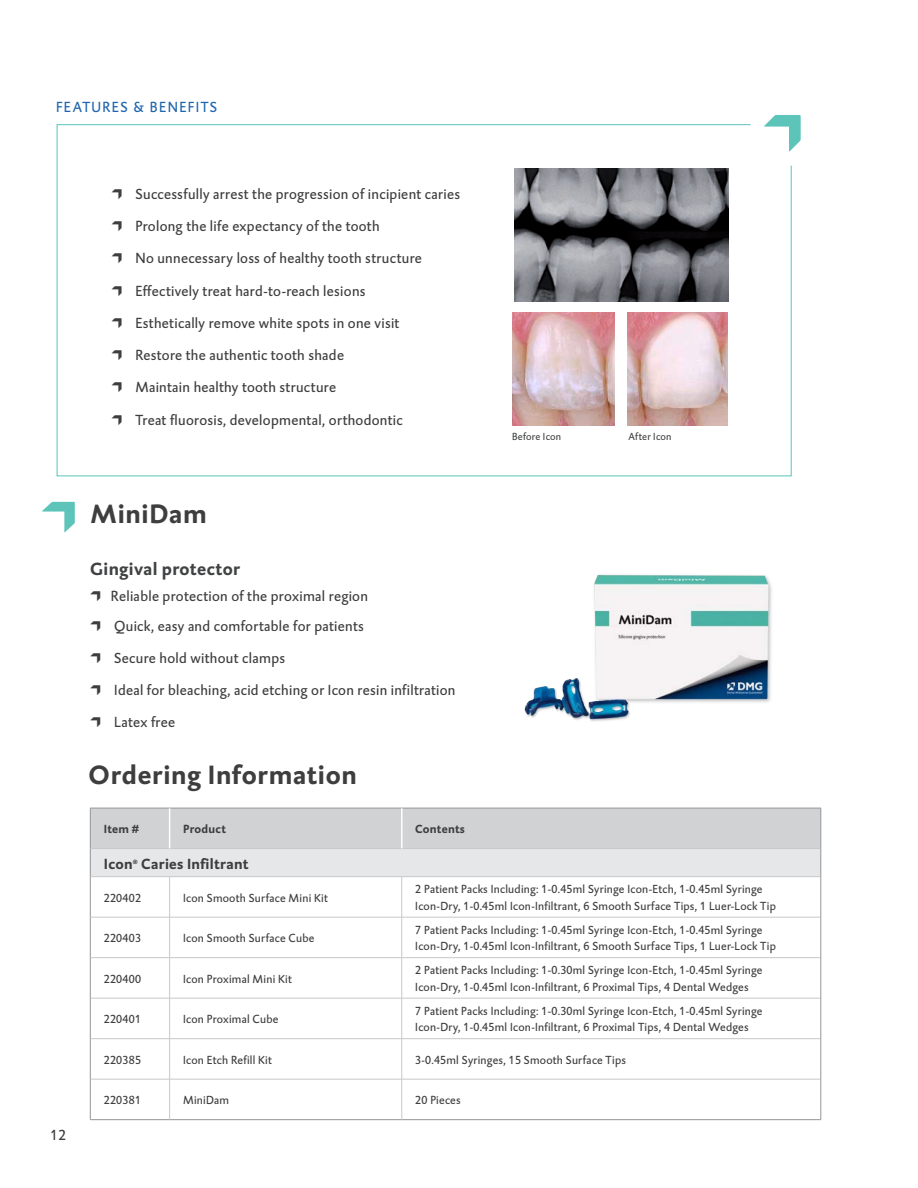
<style>
.page{position:relative;width:918px;height:1188px;background:#fff}
.page>*{position:absolute;margin:0;border:0;box-sizing:border-box;transform-origin:0 0}
.t1{font:700 27px "DTL Caspari";letter-spacing:.025em;color:#3e3e3f}
.t2{font:700 18px "DTL Caspari";letter-spacing:.02em;color:#414243}
.t3{font:15px "DTL Caspari";letter-spacing:.02em;color:#3e3e3f}
.t4{font:700 15px "DTL Caspari";letter-spacing:.02em;color:#3e3e3f}
.t5{font:15px "DTL Caspari";letter-spacing:.09em;color:#1f65af}
.t6{font:12px/16.5px "DTL Caspari";letter-spacing:.02em;color:#3e3e3f}
.t7{font:700 12px "DTL Caspari";letter-spacing:.02em;color:#3e3e3f}
.t8{font:10.5px "DTL Caspari";letter-spacing:.02em;color:#414243}
.t9{font:700 6.15px "DTL Caspari";color:#231f20}
</style>
<div class="page">
<svg style="left:91px;top:877px;width:730px;height:202px"></svg>
<svg style="left:90px;top:808px;width:732px;height:69px;background:#d8d9db"></svg>
<hr style="left:90px;top:877px;width:1px;height:40px;background:#939598">
<hr style="left:90px;top:917px;width:1px;height:41px;background:#939598">
<hr style="left:90px;top:958px;width:1px;height:40px;background:#939598">
<hr style="left:90px;top:998px;width:1px;height:41px;background:#939598">
<hr style="left:90px;top:1039px;width:1px;height:40px;background:#939598">
<hr style="left:90px;top:1079px;width:1px;height:40px;background:#939598">
<hr style="left:90px;top:1119px;width:80px;height:1px;background:#939598">
<hr style="left:170px;top:1119px;width:232px;height:1px;background:#939598">
<hr style="left:402px;top:1119px;width:419px;height:1px;background:#939598">
<hr style="left:90px;top:876px;width:80px;height:1px;background:#c7c8ca">
<hr style="left:170px;top:876px;width:232px;height:1px;background:#c7c8ca">
<hr style="left:169px;top:877px;width:1px;height:40px;background:#c7c8ca">
<hr style="left:402px;top:876px;width:419px;height:1px;background:#c7c8ca">
<hr style="left:402px;top:877px;width:1px;height:40px;background:#c7c8ca">
<hr style="left:90px;top:917px;width:80px;height:1px;background:#c7c8ca">
<hr style="left:170px;top:917px;width:232px;height:1px;background:#c7c8ca">
<hr style="left:169px;top:917px;width:1px;height:40px;background:#c7c8ca">
<hr style="left:402px;top:917px;width:419px;height:1px;background:#c7c8ca">
<hr style="left:402px;top:917px;width:1px;height:40px;background:#c7c8ca">
<hr style="left:90px;top:957px;width:80px;height:1px;background:#c7c8ca">
<hr style="left:170px;top:957px;width:232px;height:1px;background:#c7c8ca">
<hr style="left:169px;top:958px;width:1px;height:40px;background:#c7c8ca">
<hr style="left:402px;top:957px;width:419px;height:1px;background:#c7c8ca">
<hr style="left:402px;top:958px;width:1px;height:40px;background:#c7c8ca">
<hr style="left:90px;top:998px;width:80px;height:1px;background:#c7c8ca">
<hr style="left:170px;top:998px;width:232px;height:1px;background:#c7c8ca">
<hr style="left:169px;top:998px;width:1px;height:40px;background:#c7c8ca">
<hr style="left:402px;top:998px;width:419px;height:1px;background:#c7c8ca">
<hr style="left:402px;top:998px;width:1px;height:40px;background:#c7c8ca">
<hr style="left:90px;top:1038px;width:80px;height:1px;background:#c7c8ca">
<hr style="left:170px;top:1038px;width:232px;height:1px;background:#c7c8ca">
<hr style="left:169px;top:1039px;width:1px;height:40px;background:#c7c8ca">
<hr style="left:402px;top:1038px;width:419px;height:1px;background:#c7c8ca">
<hr style="left:402px;top:1039px;width:1px;height:40px;background:#c7c8ca">
<hr style="left:821px;top:877px;width:1px;height:40px;background:#939598">
<hr style="left:821px;top:917px;width:1px;height:41px;background:#939598">
<hr style="left:821px;top:958px;width:1px;height:40px;background:#939598">
<hr style="left:821px;top:998px;width:1px;height:41px;background:#939598">
<hr style="left:821px;top:1039px;width:1px;height:40px;background:#939598">
<hr style="left:90px;top:1079px;width:80px;height:1px;background:#c7c8ca">
<hr style="left:170px;top:1079px;width:232px;height:1px;background:#c7c8ca">
<hr style="left:169px;top:1079px;width:1px;height:40px;background:#c7c8ca">
<hr style="left:402px;top:1079px;width:419px;height:1px;background:#c7c8ca">
<hr style="left:402px;top:1079px;width:1px;height:40px;background:#c7c8ca">
<hr style="left:821px;top:1079px;width:1px;height:40px;background:#939598">
<hr style="left:90px;top:848px;width:80px;height:1px;background:#c7c8ca">
<hr style="left:170px;top:848px;width:232px;height:1px;background:#c7c8ca">
<hr style="left:402px;top:848px;width:419px;height:1px;background:#c7c8ca">
<hr style="left:169px;top:808px;width:1px;height:40px;background:#fff">
<hr style="left:401px;top:808px;width:2px;height:40px;background:#fff">
<hr style="left:821px;top:808px;width:1px;height:41px;background:#939598">
<img style="left:524px;top:574px;width:248px;height:147px">
<svg style="left:42px;top:502px;width:33px;height:30px"></svg>
<svg style="left:56px;top:124px;width:736px;height:353px"></svg>
<img style="left:514px;top:169px;width:215px;height:132px">
<img style="left:512px;top:313px;width:102px;height:112px">
<img style="left:627px;top:313px;width:100px;height:112px">
<svg style="left:764px;top:115px;width:37px;height:37px"></svg>
<p class="t5" style="left:56px;top:97px;width:163px">FEATURES &amp; BENEFITS</p>
<p class="t3" style="left:111px;top:184px;width:350px">• Successfully arrest the progression of incipient caries</p>
<p class="t3" style="left:111px;top:217px;width:270px">• Prolong the life expectancy of the tooth</p>
<p class="t3" style="left:111px;top:249px;width:312px">• No unnecessary loss of healthy tooth structure</p>
<p class="t3" style="left:111px;top:281px;width:256px">• Effectively treat hard-to-reach lesions</p>
<p class="t3" style="left:111px;top:313px;width:290px">• Esthetically remove white spots in one visit</p>
<p class="t3" style="left:111px;top:346px;width:234px">• Restore the authentic tooth shade</p>
<p class="t3" style="left:111px;top:378px;width:226px">• Maintain healthy tooth structure</p>
<p class="t3" style="left:111px;top:410px;width:293px">• Treat fluorosis, developmental, orthodontic</p>
<p class="t1" style="left:90px;top:495px;width:118px">MiniDam</p>
<p class="t2" style="left:90px;top:557px;width:152px">Gingival protector</p>
<p class="t3" style="left:90px;top:586px;width:279px">• Reliable protection of the proximal region</p>
<p class="t3" style="left:90px;top:616px;width:275px">• Quick, easy and comfortable for patients</p>
<p class="t3" style="left:90px;top:648px;width:196px">• Secure hold without clamps</p>
<p class="t3" style="left:90px;top:680px;width:367px">• Ideal for bleaching, acid etching or Icon resin infiltration</p>
<p class="t3" style="left:90px;top:713px;width:87px">• Latex free</p>
<p class="t1" style="left:89px;top:757px;width:270px">Ordering Information</p>
<p class="t8" style="left:512px;top:430px;width:51px">Before Icon</p>
<p class="t8" style="left:628px;top:430px;width:45px">After Icon</p>
<p class="t3" style="left:51px;top:1126px;width:17px">12</p>
<p class="t7" style="left:104px;top:821px;width:37px">Item #</p>
<p class="t7" style="left:183px;top:821px;width:45px">Product</p>
<p class="t7" style="left:415px;top:821px;width:51px">Contents</p>
<p class="t4" style="left:104px;top:853px;width:30px">Icon</p>
<p class="t9" style="left:133px;top:857px;width:6px">®</p>
<p class="t4" style="left:141px;top:853px;width:109px">Caries Infiltrant</p>
<p class="t6" style="left:104px;top:889px;width:39px">220402</p>
<p class="t6" style="left:183px;top:889px;width:146px">Icon Smooth Surface Mini Kit</p>
<p class="t6" style="left:415px;top:881px;width:362px">2 Patient Packs Including: 1-0.45ml Syringe Icon-Etch, 1-0.45ml Syringe<br>Icon-Dry, 1-0.45ml Icon-Infiltrant, 6 Smooth Surface Tips, 1 Luer-Lock Tip</p>
<p class="t6" style="left:104px;top:930px;width:39px">220403</p>
<p class="t6" style="left:183px;top:930px;width:133px">Icon Smooth Surface Cube</p>
<p class="t6" style="left:415px;top:921px;width:362px">7 Patient Packs Including: 1-0.45ml Syringe Icon-Etch, 1-0.45ml Syringe<br>Icon-Dry, 1-0.45ml Icon-Infiltrant, 6 Smooth Surface Tips, 1 Luer-Lock Tip</p>
<p class="t6" style="left:104px;top:970px;width:39px">220400</p>
<p class="t6" style="left:183px;top:970px;width:110px">Icon Proximal Mini Kit</p>
<p class="t6" style="left:415px;top:962px;width:349px">2 Patient Packs Including: 1-0.30ml Syringe Icon-Etch, 1-0.45ml Syringe<br>Icon-Dry, 1-0.45ml Icon-Infiltrant, 6 Proximal Tips, 4 Dental Wedges</p>
<p class="t6" style="left:104px;top:1011px;width:39px">220401</p>
<p class="t6" style="left:183px;top:1011px;width:97px">Icon Proximal Cube</p>
<p class="t6" style="left:415px;top:1002px;width:349px">7 Patient Packs Including: 1-0.30ml Syringe Icon-Etch, 1-0.45ml Syringe<br>Icon-Dry, 1-0.45ml Icon-Infiltrant, 6 Proximal Tips, 4 Dental Wedges</p>
<p class="t6" style="left:104px;top:1051px;width:39px">220385</p>
<p class="t6" style="left:183px;top:1051px;width:90px">Icon Etch Refill Kit</p>
<p class="t6" style="left:415px;top:1051px;width:212px">3-0.45ml Syringes, 15 Smooth Surface Tips</p>
<p class="t6" style="left:104px;top:1092px;width:39px">220381</p>
<p class="t6" style="left:183px;top:1092px;width:47px">MiniDam</p>
<p class="t6" style="left:415px;top:1092px;width:47px">20 Pieces</p>
</div>
